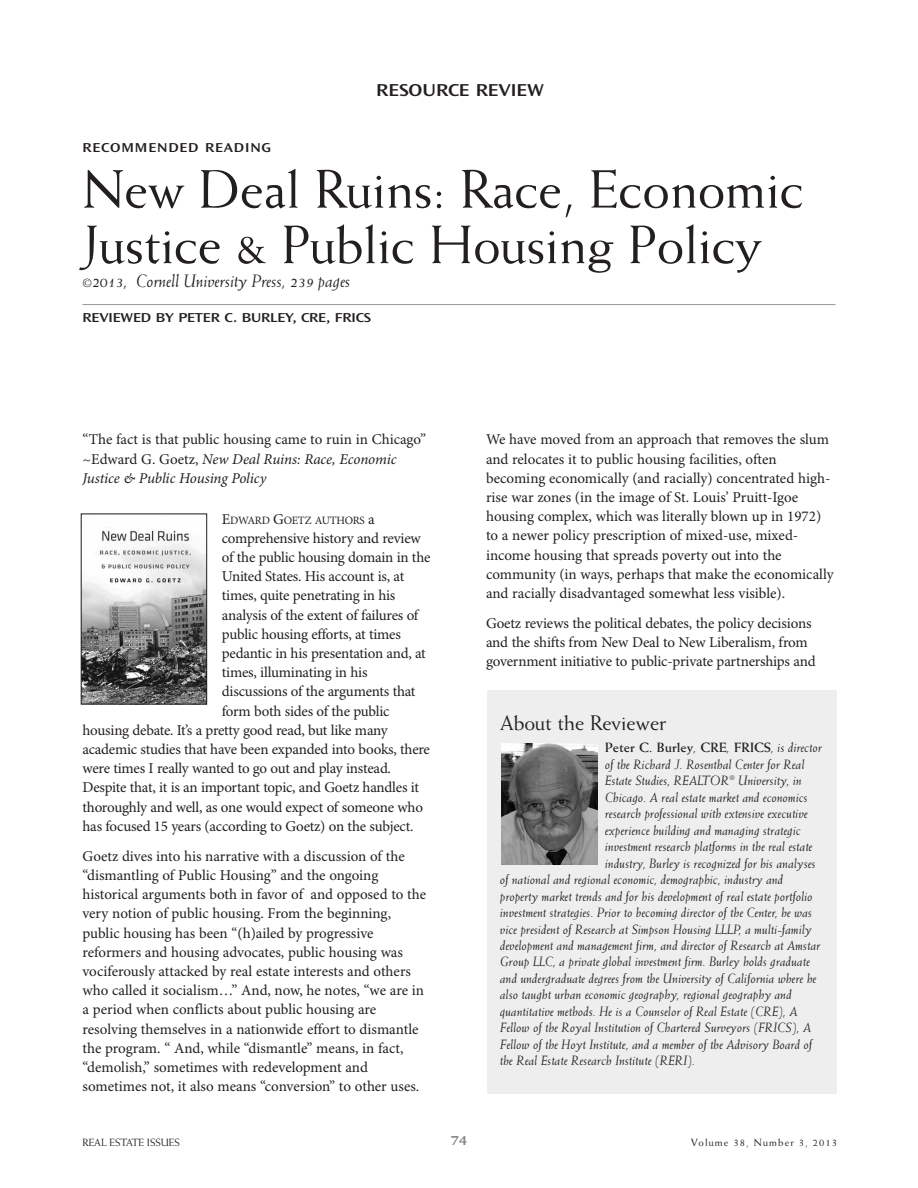
<style>
.page{position:relative;width:918px;height:1188px;background:#fff}
.page>*{position:absolute;margin:0;border:0;box-sizing:border-box;transform-origin:0 0}
.t1{font:54px/55.5px "Weiss";letter-spacing:-.005em;color:#231f20}
.t2{font:21px "Weiss";letter-spacing:-.005em;color:#231f20}
.t3{font:italic 18px "Weiss";letter-spacing:-.005em;color:#231f20}
.t4{font:600 expanded 18px "Ocean Sans Std";color:#231f20}
.t5{font:15px/19.2px "Minion Pro";letter-spacing:-.01em;color:#231f20}
.t6{font:italic 13.5px "Weiss";letter-spacing:.005em;color:#231f20}
.t7{font:700 13.5px "Weiss";letter-spacing:.005em;color:#231f20}
.t8{font:600 expanded 13.5px "Ocean Sans Std";letter-spacing:-.005em;color:#231f20}
.t9{font:600 expanded 13.5px "Ocean Sans Std";letter-spacing:.065em;color:#231f20}
.t10{font:600 expanded 13.5px "Ocean Sans Std";color:#808285}
.t11{font:11.25px "Minion Pro";letter-spacing:-.025em;color:#231f20}
.t12{font:10.5px "Weiss";letter-spacing:.1em;color:#231f20}
.t13{font:10.5px "Weiss";letter-spacing:-.005em;color:#231f20}
.s1{font-size:12px}
.s2{font-style:italic}
.s3{font-size:15px}
.s4{font-weight:400;font-style:italic}
</style>
<div class="page">
<div style="left:488px;top:690px;width:349px;height:404px;background:#eeeeef"></div>
<img style="left:502px;top:744px;width:96px;height:120px">
<hr style="left:82px;top:304px;width:754px;height:1px;background:#939598">
<img style="left:83px;top:530px;width:122px;height:172px">
<div style="left:81px;top:514px;width:126px;height:190px;border:1px solid #231f20"></div>
<p class="t4" style="left:376px;top:82px;width:169px">RESOURCE REVIEW</p>
<p class="t9" style="left:82px;top:142px;width:190px">RECOMMENDED READING</p>
<h1 class="t1" style="left:82px;top:165px;width:723px">New Deal Ruins: Race, Economic<br>Justice &amp; Public Housing Policy</h1>
<p class="t3" style="left:82px;top:274px;width:270px"><span class="s1">©</span>2013, Cornell University Press, 239 pages</p>
<p class="t8" style="left:82px;top:313px;width:290px">REVIEWED BY PETER C. BURLEY, CRE, FRICS</p>
<p class="t5" style="left:82px;top:431px;width:345px">“The fact is that public housing came to ruin in Chicago” ~Edward G. Goetz, <span class="s2">New Deal Ruins: Race, Economic<br>Justice &amp; Public Housing Policy</span></p>
<p class="t11" style="left:222px;top:516px;width:154px"><span class="s3">E</span>DWARD <span class="s3">G</span>OETZ AUTHORS <span class="s3">a</span></p>
<p class="t5" style="left:222px;top:530px;width:201px">comprehensive history and review</p>
<p class="t5" style="left:222px;top:549px;width:210px">of the public housing domain in the</p>
<p class="t5" style="left:222px;top:568px;width:184px">United States. His account is, at</p>
<p class="t5" style="left:222px;top:587px;width:175px">times, quite penetrating in his</p>
<p class="t5" style="left:222px;top:607px;width:198px">analysis of the extent of failures of</p>
<p class="t5" style="left:222px;top:626px;width:180px">public housing efforts, at times</p>
<p class="t5" style="left:222px;top:645px;width:205px">pedantic in his presentation and, at</p>
<p class="t5" style="left:222px;top:664px;width:147px">times, illuminating in his</p>
<p class="t5" style="left:222px;top:683px;width:195px">discussions of the arguments that</p>
<p class="t5" style="left:222px;top:703px;width:169px">form both sides of the public</p>
<p class="t5" style="left:83px;top:722px;width:307px">housing debate. It’s a pretty good read, but like many</p>
<p class="t5" style="left:83px;top:741px;width:349px">academic studies that have been expanded into books, there</p>
<p class="t5" style="left:83px;top:760px;width:310px">were times I really wanted to go out and play instead.</p>
<p class="t5" style="left:83px;top:779px;width:338px">Despite that, it is an important topic, and Goetz handles it</p>
<p class="t5" style="left:83px;top:799px;width:342px">thoroughly and well, as one would expect of someone who</p>
<p class="t5" style="left:83px;top:818px;width:333px">has focused 15 years (according to Goetz) on the subject.</p>
<p class="t5" style="left:83px;top:848px;width:345px">Goetz dives into his narrative with a discussion of the “dismantling of Public Housing” and the ongoing historical arguments both in favor of and opposed to the very notion of public housing. From the beginning, public housing has been “(h)ailed by progressive reformers and housing advocates, public housing was vociferously attacked by real estate interests and others who called it socialism…” And, now, he notes, “we are in a period when conflicts about public housing are resolving themselves in a nationwide effort to dismantle the program. “ And, while “dismantle” means, in fact, “demolish,” sometimes with redevelopment and sometimes not, it also means “conversion” to other uses.</p>
<p class="t5" style="left:486px;top:431px;width:349px">We have moved from an approach that removes the slum and relocates it to public housing facilities, often becoming economically (and racially) concentrated high&shy;rise war zones (in the image of St. Louis’ Pruitt-Igoe housing complex, which was literally blown up in 1972) to a newer policy prescription of mixed-use, mixed&shy;income housing that spreads poverty out into the community (in ways, perhaps that make the economically and racially disadvantaged somewhat less visible).</p>
<p class="t5" style="left:486px;top:615px;width:331px">Goetz reviews the political debates, the policy decisions and the shifts from New Deal to New Liberalism, from government initiative to public-private partnerships and</p>
<h2 class="t2" style="left:500px;top:715px;width:168px">About the Reviewer</h2>
<p class="t7" style="left:605px;top:742px;width:218px">Peter C. Burley<span class="s4">,</span> CRE<span class="s4">,</span> FRICS<span class="s4">, is director</span></p>
<p class="t6" style="left:605px;top:759px;width:201px">of the Richard J. Rosenthal Center for Real</p>
<p class="t6" style="left:605px;top:775px;width:198px">Estate Studies, REALTOR<sup>®</sup> University, in</p>
<p class="t6" style="left:605px;top:792px;width:204px">Chicago. A real estate market and economics</p>
<p class="t6" style="left:605px;top:808px;width:204px">research professional with extensive executive</p>
<p class="t6" style="left:605px;top:825px;width:197px">experience building and managing strategic</p>
<p class="t6" style="left:605px;top:841px;width:209px">investment research platforms in the real estate</p>
<p class="t6" style="left:605px;top:858px;width:212px">industry, Burley is recognized for his analyses</p>
<p class="t6" style="left:500px;top:874px;width:285px">of national and regional economic, demographic, industry and</p>
<p class="t6" style="left:500px;top:891px;width:314px">property market trends and for his development of real estate portfolio</p>
<p class="t6" style="left:500px;top:907px;width:314px">investment strategies. Prior to becoming director of the Center, he was</p>
<p class="t6" style="left:500px;top:924px;width:313px">vice president of Research at Simpson Housing LLLP, a multi-family</p>
<p class="t6" style="left:500px;top:940px;width:322px">development and management firm, and director of Research at Amstar</p>
<p class="t6" style="left:500px;top:957px;width:311px">Group LLC, a private global investment firm. Burley holds graduate</p>
<p class="t6" style="left:500px;top:973px;width:318px">and undergraduate degrees from the University of California where he</p>
<p class="t6" style="left:500px;top:990px;width:293px">also taught urban economic geography, regional geography and</p>
<p class="t6" style="left:500px;top:1006px;width:299px">quantitative methods. He is a Counselor of Real Estate (CRE), A</p>
<p class="t6" style="left:500px;top:1023px;width:313px">Fellow of the Royal Institution of Chartered Surveyors (FRICS), A</p>
<p class="t6" style="left:500px;top:1039px;width:314px">Fellow of the Hoyt Institute, and a member of the Advisory Board of</p>
<p class="t6" style="left:500px;top:1056px;width:196px">the Real Estate Research Institute (RERI).</p>
<p class="t13" style="left:82px;top:1138px;width:99px">REAL ESTATE ISSUES</p>
<p class="t10" style="left:450px;top:1135px;width:19px">74</p>
<p class="t12" style="left:691px;top:1138px;width:147px">Volume 38, Number 3, 2013</p>
</div>
